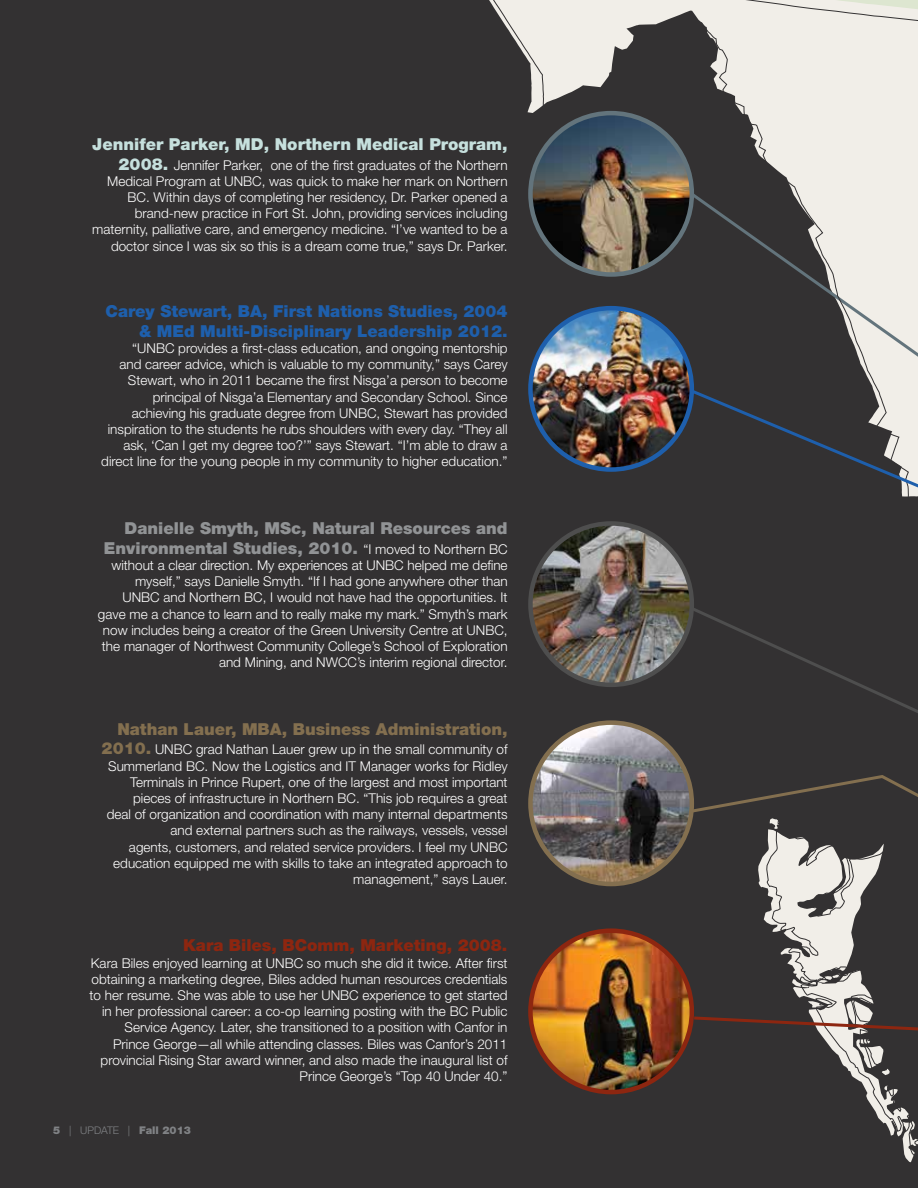
<style>
.page{position:relative;width:918px;height:1188px;background:#fff}
.page>*{position:absolute;margin:0;border:0;box-sizing:border-box;transform-origin:0 0}
.t1{font:900 16.5px/19.8px "Helvetica Neue LT";color:#919395;text-align:right}
.t2{font:900 16.5px/19.8px "Helvetica Neue LT";color:#1e5fac;text-align:right}
.t3{font:900 16.5px "Helvetica Neue LT";color:#c6e0dd}
.t4{font:900 16.5px "Helvetica Neue LT";color:#836f4f}
.t5{font:900 16.5px "Helvetica Neue LT";color:#8d2610}
.t6{font:300 13.5px/16.2px "Helvetica Neue LT";color:#fff;text-align:right}
.t7{font:900 10.65px "Helvetica Neue LT";color:#808285}
.s1{font-weight:900;font-size:16.5px;color:#c6e0dd}
.s2{font-weight:300;font-size:13.5px;color:#fff}
.s3{font-weight:900;font-size:16.5px;color:#836f4f}
.s4{font-weight:300;font-size:10.5px}
</style>
<div class="page">
<div style="left:0;top:0;width:464px;height:1188px;background:#333132"></div>
<svg style="left:464px;top:0;width:454px;height:1188px"></svg>
<svg style="left:686px;top:386px;width:232px;height:214px"></svg>
<div style="left:679px;top:600px;width:239px;height:173px;background:#333132"></div>
<svg style="left:672px;top:773px;width:246px;height:389px"></svg>
<img style="left:530px;top:308px;width:162px;height:162px;border-radius:81px">
<div style="left:528px;top:306px;width:166px;height:166px;border:4px solid #1e5fac;border-radius:50%"></div>
<img style="left:530px;top:525px;width:162px;height:160px">
<div style="left:528px;top:521px;width:166px;height:166px;border:4px solid #4e4e4e;border-radius:50%"></div>
<img style="left:530px;top:723px;width:162px;height:161px;border-radius:81px">
<div style="left:528px;top:720px;width:166px;height:166px;border:4px solid #836f4f;border-radius:50%"></div>
<img style="left:531px;top:931px;width:161px;height:161px">
<div style="left:528px;top:928px;width:166px;height:166px;border:4px solid #8d2610;border-radius:50%"></div>
<img style="left:530px;top:113px;width:162px;height:161px;border-radius:81px">
<div style="left:528px;top:111px;width:166px;height:166px;border:4px solid #63747c;border-radius:50%"></div>
<p class="t3" style="left:92px;top:134px;width:417px">Jennifer Parker, MD, Northern Medical Program,</p>
<p class="t6" style="left:92px;top:156px;width:417px"><span class="s1">2008.</span> Jennifer Parker, one of the first graduates of the Northern Medical Program at UNBC, was quick to make her mark on Northern BC. Within days of completing her residency, Dr. Parker opened a brand-new practice in Fort St. John, providing services including maternity, palliative care, and emergency medicine. “I’ve wanted to be a doctor since I was six so this is a dream come true,” says Dr. Parker.</p>
<p class="t2" style="left:106px;top:301px;width:403px">Carey Stewart, BA, First Nations Studies, 2004 &amp; MEd Multi-Disciplinary Leadership 2012.</p>
<p class="t6" style="left:101px;top:340px;width:408px">“UNBC provides a first-class education, and ongoing mentorship<br>and career advice, which is valuable to my community,” says Carey Stewart, who in 2011 became the first Nisga’a person to become principal of Nisga’a Elementary and Secondary School. Since achieving his graduate degree from UNBC, Stewart has provided inspiration to the students he rubs shoulders with every day. “They all ask, ‘Can I get my degree too?’” says Stewart. “I’m able to draw a direct line for the young people in my community to higher education.”</p>
<p class="t1" style="left:104px;top:518px;width:405px">Danielle Smyth, MSc, Natural Resources and<br>Environmental Studies, 2010. <span class="s2">“I moved to Northern BC</span></p>
<p class="t6" style="left:98px;top:557px;width:411px">without a clear direction. My experiences at UNBC helped me define myself,” says Danielle Smyth. “If I had gone anywhere other than UNBC and Northern BC, I would not have had the opportunities. It gave me a chance to learn and to really make my mark.” Smyth’s mark now includes being a creator of the Green University Centre at UNBC, the manager of Northwest Community College’s School of Exploration and Mining, and NWCC’s interim regional director.</p>
<p class="t4" style="left:117px;top:719px;width:392px">Nathan Lauer, MBA, Business Administration,</p>
<p class="t6" style="left:102px;top:741px;width:407px"><span class="s3">2010.</span> UNBC grad Nathan Lauer grew up in the small community of Summerland BC. Now the Logistics and IT Manager works for Ridley Terminals in Prince Rupert, one of the largest and most important pieces of infrastructure in Northern BC. “This job requires a great<br>deal of organization and coordination with many internal departments and external partners such as the railways, vessels, vessel<br>agents, customers, and related service providers. I feel my UNBC education equipped me with skills to take an integrated approach to management,” says Lauer.</p>
<p class="t5" style="left:183px;top:936px;width:326px">Kara Biles, BComm, Marketing, 2008.</p>
<p class="t6" style="left:90px;top:954px;width:419px">Kara Biles enjoyed learning at UNBC so much she did it twice. After first obtaining a marketing degree, Biles added human resources credentials to her resume. She was able to use her UNBC experience to get started in her professional career: a co-op learning posting with the BC Public Service Agency. Later, she transitioned to a position with Canfor in Prince George—all while attending classes. Biles was Canfor’s 2011 provincial Rising Star award winner, and also made the inaugural list of Prince George’s “Top 40 Under 40.”</p>
<p class="t7" style="left:53px;top:1124px;width:139px">5 <span class="s4">| UPDATE |</span> Fall 2013</p>
</div>
